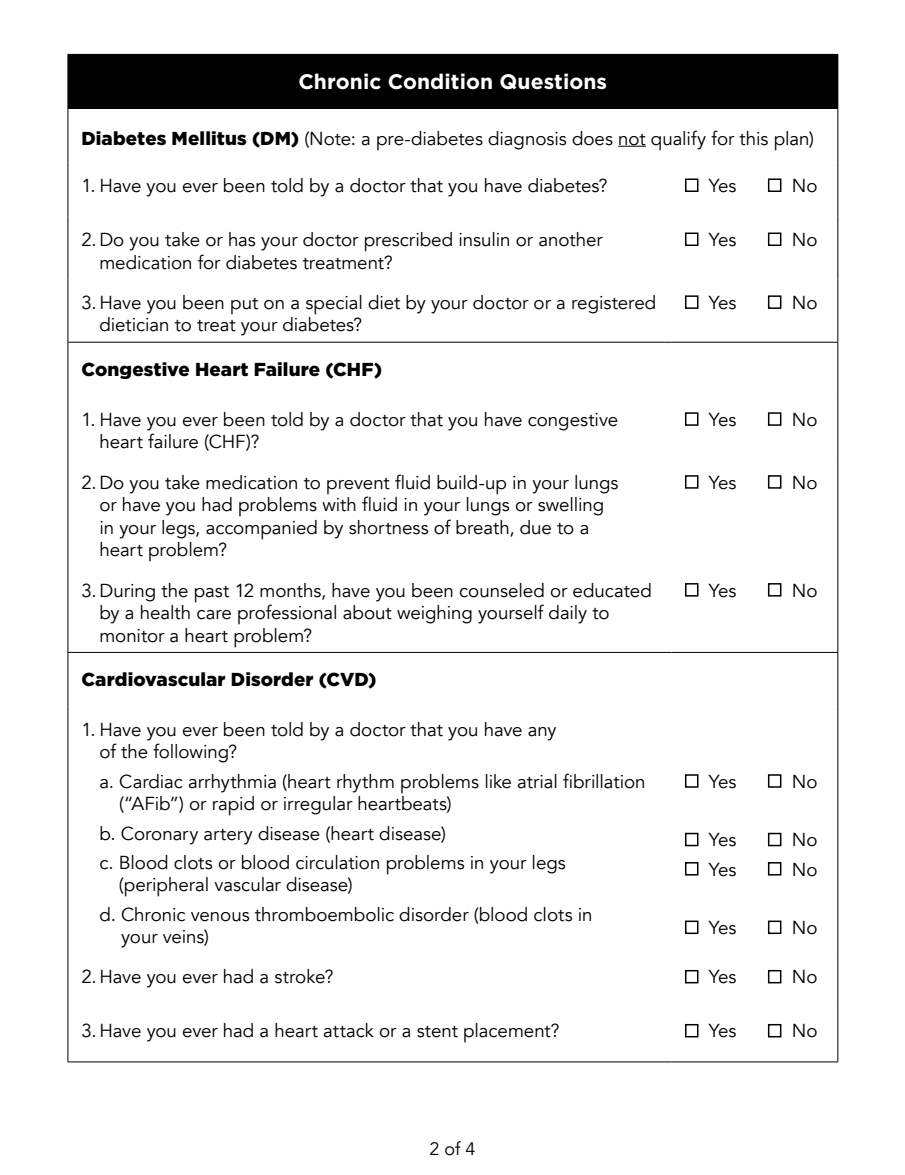
<style>
.page{position:relative;width:905px;height:1175px;background:#fff}
.page>*{position:absolute;margin:0;border:0;box-sizing:border-box;transform-origin:0 0}
.t1{font:700 21px "Gotham";letter-spacing:.005em;color:#fff}
.t2{font:18.75px/22.5px "Avenir";letter-spacing:-.005em;color:#000}
.t3{font:900 18.75px "Gotham";letter-spacing:.005em;color:#000}
.t4{font:18px "Avenir";color:#000}
.s1{font-family:"Gotham";font-weight:900}
</style>
<div class="page">
<div style="left:68px;top:54px;width:769px;height:54px;background:#000"></div>
<hr style="left:671px;top:54px;width:167px;height:1px;background:#000">
<hr style="left:837px;top:55px;width:1px;height:53px;background:#000">
<hr style="left:68px;top:162px;width:1px;height:54px;background:#000">
<hr style="left:837px;top:162px;width:1px;height:54px;background:#000">
<hr style="left:68px;top:216px;width:1px;height:63px;background:#000">
<hr style="left:837px;top:216px;width:1px;height:63px;background:#000">
<hr style="left:68px;top:279px;width:1px;height:63px;background:#000">
<hr style="left:837px;top:279px;width:1px;height:63px;background:#000">
<hr style="left:68px;top:108px;width:603px;height:1px;background:#000">
<hr style="left:68px;top:109px;width:1px;height:53px;background:#000">
<hr style="left:671px;top:108px;width:167px;height:1px;background:#000">
<hr style="left:837px;top:109px;width:1px;height:53px;background:#000">
<hr style="left:68px;top:342px;width:603px;height:1px;background:#000">
<hr style="left:68px;top:342px;width:1px;height:54px;background:#000">
<hr style="left:671px;top:342px;width:167px;height:1px;background:#000">
<hr style="left:837px;top:342px;width:1px;height:54px;background:#000">
<hr style="left:68px;top:396px;width:1px;height:63px;background:#000">
<hr style="left:837px;top:396px;width:1px;height:63px;background:#000">
<hr style="left:68px;top:459px;width:1px;height:108px;background:#000">
<hr style="left:837px;top:459px;width:1px;height:108px;background:#000">
<hr style="left:68px;top:567px;width:1px;height:85px;background:#000">
<hr style="left:837px;top:567px;width:1px;height:85px;background:#000">
<hr style="left:68px;top:652px;width:603px;height:1px;background:#000">
<hr style="left:68px;top:652px;width:1px;height:54px;background:#000">
<hr style="left:671px;top:652px;width:167px;height:1px;background:#000">
<hr style="left:837px;top:652px;width:1px;height:54px;background:#000">
<hr style="left:68px;top:706px;width:1px;height:247px;background:#000">
<hr style="left:837px;top:706px;width:1px;height:247px;background:#000">
<hr style="left:68px;top:953px;width:1px;height:54px;background:#000">
<hr style="left:837px;top:953px;width:1px;height:54px;background:#000">
<hr style="left:68px;top:1007px;width:1px;height:54px;background:#000">
<hr style="left:837px;top:1007px;width:1px;height:54px;background:#000">
<hr style="left:68px;top:1061px;width:603px;height:1px;background:#000">
<hr style="left:671px;top:1061px;width:167px;height:1px;background:#000">
<svg style="left:618px;top:146px;width:27px;height:1px"></svg>
<svg style="left:684px;top:178px;width:98px;height:860px"></svg>
<p class="t1" style="left:298px;top:68px;width:310px">Chronic Condition Questions</p>
<p class="t2" style="left:81px;top:127px;width:734px"><span class="s1">Diabetes Mellitus (DM)</span> (Note: a pre-diabetes diagnosis does not qualify for this plan)</p>
<p class="t2" style="left:81px;top:175px;width:527px">1. Have you ever been told by a doctor that you have diabetes?</p>
<p class="t2" style="left:709px;top:175px;width:29px">Yes</p>
<p class="t2" style="left:791px;top:175px;width:27px">No</p>
<p class="t2" style="left:81px;top:229px;width:522px">2. Do you take or has your doctor prescribed insulin or another</p>
<p class="t2" style="left:709px;top:229px;width:29px">Yes</p>
<p class="t2" style="left:791px;top:229px;width:27px">No</p>
<p class="t2" style="left:99px;top:251px;width:295px">medication for diabetes treatment?</p>
<p class="t2" style="left:81px;top:291px;width:576px">3. Have you been put on a special diet by your doctor or a registered</p>
<p class="t2" style="left:709px;top:291px;width:29px">Yes</p>
<p class="t2" style="left:791px;top:291px;width:27px">No</p>
<p class="t2" style="left:99px;top:314px;width:264px">dietician to treat your diabetes?</p>
<p class="t3" style="left:81px;top:356px;width:302px">Congestive Heart Failure (CHF)</p>
<p class="t2" style="left:81px;top:408px;width:538px">1. Have you ever been told by a doctor that you have congestive</p>
<p class="t2" style="left:709px;top:408px;width:29px">Yes</p>
<p class="t2" style="left:791px;top:408px;width:27px">No</p>
<p class="t2" style="left:99px;top:431px;width:162px">heart failure (CHF)?</p>
<p class="t2" style="left:81px;top:471px;width:538px">2. Do you take medication to prevent fluid build-up in your lungs</p>
<p class="t2" style="left:709px;top:471px;width:29px">Yes</p>
<p class="t2" style="left:791px;top:471px;width:27px">No</p>
<p class="t2" style="left:99px;top:494px;width:506px">or have you had problems with fluid in your lungs or swelling in your legs, accompanied by shortness of breath, due to a heart problem?</p>
<p class="t2" style="left:81px;top:579px;width:572px">3. During the past 12 months, have you been counseled or educated</p>
<p class="t2" style="left:709px;top:579px;width:29px">Yes</p>
<p class="t2" style="left:791px;top:579px;width:27px">No</p>
<p class="t2" style="left:99px;top:601px;width:512px">by a health care professional about weighing yourself daily to monitor a heart problem?</p>
<p class="t3" style="left:81px;top:666px;width:296px">Cardiovascular Disorder (CVD)</p>
<p class="t2" style="left:99px;top:718px;width:458px;text-indent:-18px">1. Have you ever been told by a doctor that you have any of the following?</p>
<p class="t2" style="left:99px;top:770px;width:547px">a. Cardiac arrhythmia (heart rhythm problems like atrial fibrillation</p>
<p class="t2" style="left:709px;top:770px;width:29px">Yes</p>
<p class="t2" style="left:791px;top:770px;width:27px">No</p>
<p class="t2" style="left:99px;top:789px;width:354px;line-height:29.2px;text-indent:20px">(“AFib”) or rapid or irregular heartbeats) b. Coronary artery disease (heart disease)</p>
<p class="t2" style="left:709px;top:829px;width:29px">Yes</p>
<p class="t2" style="left:791px;top:829px;width:27px">No</p>
<p class="t2" style="left:99px;top:851px;width:468px">c. Blood clots or blood circulation problems in your legs</p>
<p class="t2" style="left:709px;top:858px;width:29px">Yes</p>
<p class="t2" style="left:791px;top:858px;width:27px">No</p>
<p class="t2" style="left:99px;top:870px;width:495px;line-height:29.2px;text-indent:19px">(peripheral vascular disease)<br>d. Chronic venous thromboembolic disorder (blood clots in</p>
<p class="t2" style="left:709px;top:916px;width:29px">Yes</p>
<p class="t2" style="left:791px;top:916px;width:27px">No</p>
<p class="t2" style="left:121px;top:925px;width:89px">your veins)</p>
<p class="t2" style="left:81px;top:966px;width:253px">2. Have you ever had a stroke?</p>
<p class="t2" style="left:709px;top:966px;width:29px">Yes</p>
<p class="t2" style="left:791px;top:966px;width:27px">No</p>
<p class="t2" style="left:81px;top:1020px;width:479px">3. Have you ever had a heart attack or a stent placement?</p>
<p class="t2" style="left:709px;top:1020px;width:29px">Yes</p>
<p class="t2" style="left:791px;top:1020px;width:27px">No</p>
<p class="t4" style="left:429px;top:1137px;width:48px">2 of 4</p>
</div>
